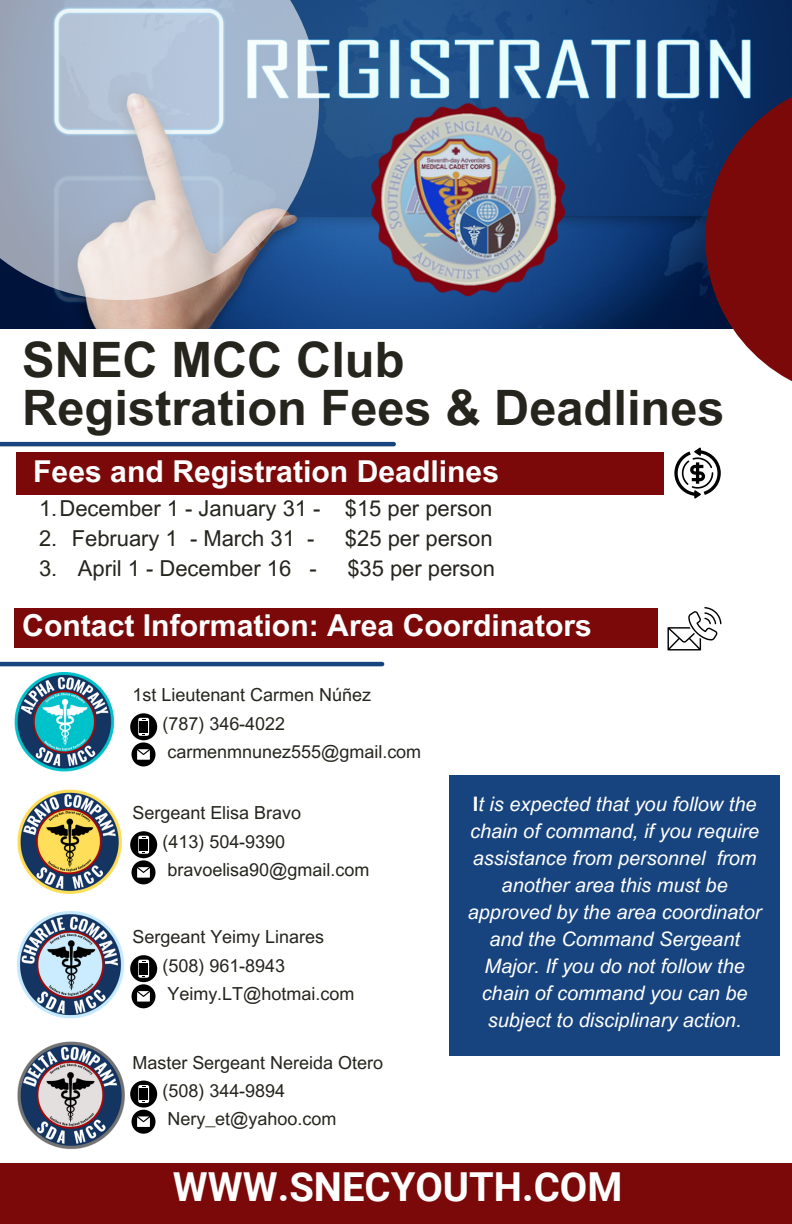
<style>
.page{position:relative;width:792px;height:1224px;background:#fff}
.page>*{position:absolute;margin:0;border:0;box-sizing:border-box;transform-origin:0 0}
.t1{font:700 48.8px "Arial MT Pro";color:#25241d}
.t2{font:700 40px "Roboto";color:#fff}
.t3{font:700 30.2px "Arial MT Pro";color:#fff}
.t4{font:22px "Arial MT Pro";color:#25241d}
.t5{font:italic 20px/27px "Arial MT Pro";color:#fff;text-align:center}
.t6{font:18px "Arial MT Pro";color:#25241d}
.s1{font-weight:700;font-style:normal}
</style>
<div class="page">
<img style="left:0;top:0;width:792px;height:328px">
<div style="left:0;top:1164px;width:792px;height:60px;background:#7b0909"></div>
<hr style="left:0;top:442px;width:394px;height:4px;background:#17447f">
<svg style="left:705px;top:79px;width:87px;height:303px;background:#712e3a"></svg>
<svg style="left:0;top:0;width:319px;height:300px;background:#a6b3c6"></svg>
<div style="left:16px;top:452px;width:648px;height:42px;background:#7b0909"></div>
<div style="left:14px;top:608px;width:644px;height:40px;background:#7b0909"></div>
<img style="left:367px;top:98px;width:202px;height:203px">
<img style="left:384px;top:116px;width:167px;height:166px;border-radius:50%">
<svg style="left:674px;top:448px;width:47px;height:51px"></svg>
<hr style="left:0;top:662px;width:382px;height:4px;background:#17447f">
<svg style="left:668px;top:607px;width:54px;height:43px"></svg>
<img style="left:14px;top:672px;width:101px;height:100px">
<svg style="left:130px;top:713px;width:27px;height:53px"></svg>
<svg style="left:130px;top:831px;width:27px;height:53px"></svg>
<img style="left:17px;top:790px;width:104px;height:105px">
<img style="left:17px;top:912px;width:107px;height:107px">
<img style="left:17px;top:1041px;width:107px;height:108px">
<svg style="left:130px;top:955px;width:27px;height:53px"></svg>
<div style="left:450px;top:776px;width:330px;height:280px;background:#17447f"></div>
<svg style="left:130px;top:1081px;width:27px;height:53px"></svg>
<p class="t1" style="left:22px;top:341px;width:384px">SNEC MCC Club</p>
<p class="t1" style="left:22px;top:390px;width:704px">Registration Fees &amp; Deadlines</p>
<p class="t3" style="left:33px;top:460px;width:468px">Fees and Registration Deadlines</p>
<p class="t4" style="left:39px;top:500px;width:455px">1.December 1 - January 31 - $15 per person</p>
<p class="t4" style="left:39px;top:530px;width:277px">2. February 1 - March 31 -</p>
<p class="t4" style="left:345px;top:530px;width:149px">$25 per person</p>
<p class="t4" style="left:39px;top:560px;width:279px">3. April 1 - December 16 -</p>
<p class="t4" style="left:347px;top:560px;width:149px">$35 per person</p>
<p class="t3" style="left:22px;top:614px;width:571px">Contact Information: Area Coordinators</p>
<p class="t6" style="left:132px;top:688px;width:240px">1st Lieutenant Carmen Núñez</p>
<p class="t6" style="left:162px;top:717px;width:124px">(787) 346-4022</p>
<p class="t6" style="left:167px;top:745px;width:255px">carmenmnunez555@gmail.com</p>
<p class="t6" style="left:132px;top:806px;width:170px">Sergeant Elisa Bravo</p>
<p class="t6" style="left:162px;top:835px;width:124px">(413) 504-9390</p>
<p class="t6" style="left:167px;top:863px;width:203px">bravoelisa90@gmail.com</p>
<p class="t6" style="left:132px;top:930px;width:193px">Sergeant Yeimy Linares</p>
<p class="t6" style="left:162px;top:959px;width:124px">(508) 961-8943</p>
<p class="t6" style="left:167px;top:987px;width:188px">Yeimy.LT@hotmai.com</p>
<p class="t6" style="left:132px;top:1056px;width:252px">Master Sergeant Nereida Otero</p>
<p class="t6" style="left:162px;top:1084px;width:124px">(508) 344-9894</p>
<p class="t6" style="left:167px;top:1112px;width:171px">Nery_et@yahoo.com</p>
<p class="t5" style="left:468px;top:793px;width:295px"><span class="s1">I</span>t is expected that you follow the chain of command, if you require assistance from personnel from another area this must be approved by the area coordinator and the Command Sergeant<br>Major. If you do not follow the chain of command you can be subject to disciplinary action.</p>
<p class="t2" style="left:173px;top:1164px;width:451px">WWW.SNECYOUTH.COM</p>
</div>
